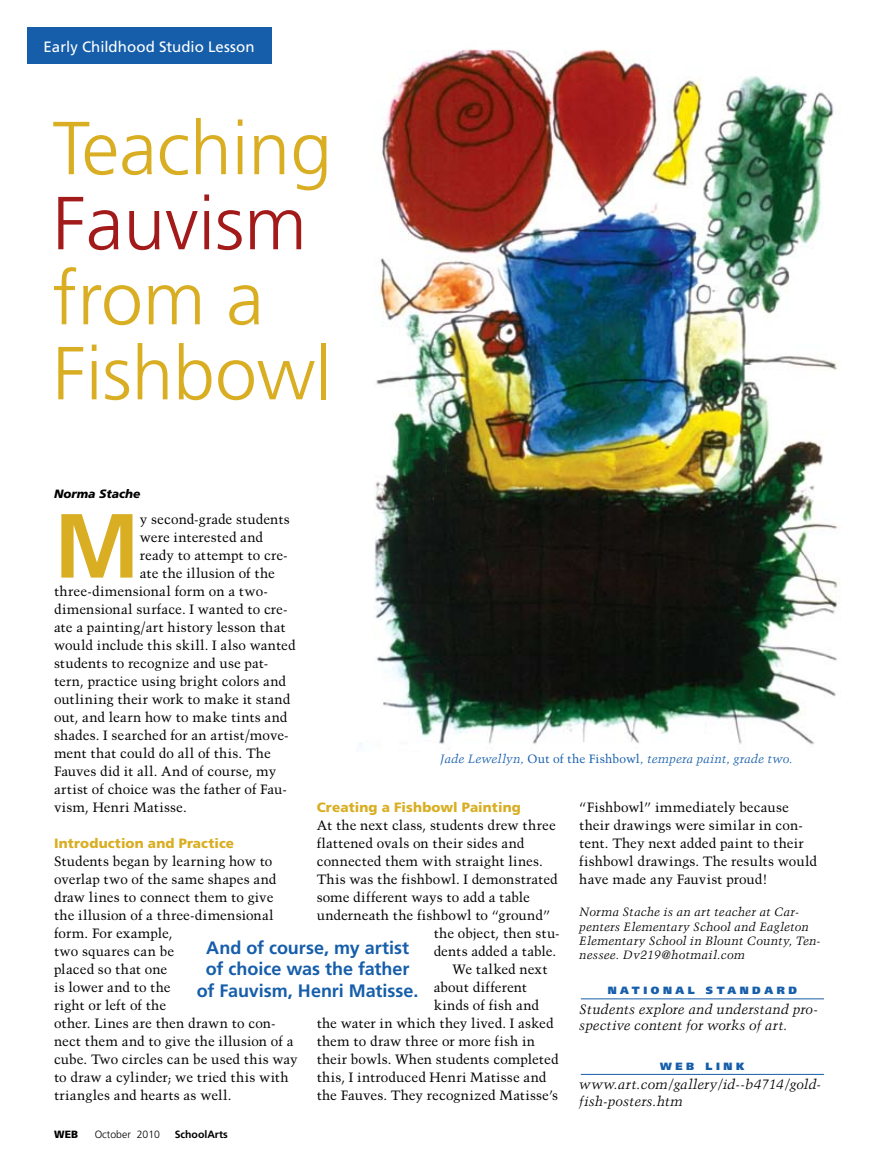
<style>
.page{position:relative;width:878px;height:1175px;background:#fff}
.page>*{position:absolute;margin:0;border:0;box-sizing:border-box;transform-origin:0 0}
.t1{font:700 90.9px "Frutiger";color:#d9ae22}
.t2{font:300 75px/75px "Frutiger";color:#d9ae22}
.t3{font:300 75px "Frutiger";color:#a21a1a}
.t4{font:700 18px/21.6px "Frutiger";color:#165eaa;text-align:center}
.t5{font:15px "Frutiger";letter-spacing:.005em;color:#fff}
.t6{font:13.5px/18px "Trump Mediaeval";letter-spacing:.005em;color:#000}
.t7{font:italic 13.5px/16.5px "Trump Mediaeval";color:#000}
.t8{font:900 13.5px "Frutiger";letter-spacing:.01em;color:#d9ae22}
.t9{font:italic 12px/14.2px "Trump Mediaeval";letter-spacing:.005em;color:#000}
.t10{font:italic 12px "Trump Mediaeval";letter-spacing:.005em;color:#165eaa}
.t11{font:italic 900 12px "Frutiger";color:#000}
.t12{font:900 10.5px "Frutiger";letter-spacing:.34em;color:#165eaa}
.t13{font:300 10.5px "Frutiger";color:#000}
.t14{font:700 10.5px "Frutiger";color:#000}
.t15{font:900 10.5px "Frutiger";color:#000}
.s1{font-style:normal}
</style>
<div class="page">
<div style="left:27px;top:27px;width:244px;height:37px;background:#165eaa"></div>
<img style="left:374px;top:49px;width:466px;height:700px">
<hr style="left:580px;top:998px;width:244px;height:1px;background:#165eaa">
<hr style="left:580px;top:1074px;width:244px;height:1px;background:#165eaa">
<p class="t5" style="left:44px;top:38px;width:212px">Early Childhood Studio Lesson</p>
<h2 class="t2" style="left:52px;top:111px;width:281px">Teaching</h2>
<h2 class="t3" style="left:52px;top:181px;width:256px">Fauvism</h2>
<h2 class="t2" style="left:52px;top:261px;width:281px">from a<br>Fishbowl</h2>
<p class="t11" style="left:54px;top:487px;width:88px">Norma Stache</p>
<h1 class="t1" style="left:54px;top:492px;width:87px">M</h1>
<p class="t6" style="left:140px;top:510px;width:151px">y second-grade students</p>
<p class="t6" style="left:140px;top:528px;width:125px">were interested and</p>
<p class="t6" style="left:140px;top:546px;width:149px">ready to attempt to cre-</p>
<p class="t6" style="left:140px;top:564px;width:136px">ate the illusion of the</p>
<p class="t6" style="left:54px;top:582px;width:215px">three-dimensional form on a two-</p>
<p class="t6" style="left:54px;top:600px;width:235px">dimensional surface. I wanted to cre-</p>
<p class="t6" style="left:54px;top:618px;width:233px">ate a painting/art history lesson that</p>
<p class="t6" style="left:54px;top:636px;width:243px">would include this skill. I also wanted</p>
<p class="t6" style="left:54px;top:654px;width:216px">students to recognize and use pat-</p>
<p class="t6" style="left:54px;top:672px;width:233px">tern, practice using bright colors and</p>
<p class="t6" style="left:54px;top:690px;width:238px">outlining their work to make it stand</p>
<p class="t6" style="left:54px;top:708px;width:235px">out, and learn how to make tints and</p>
<p class="t6" style="left:54px;top:726px;width:236px">shades. I searched for an artist/move-</p>
<p class="t6" style="left:54px;top:744px;width:218px">ment that could do all of this. The</p>
<p class="t6" style="left:54px;top:762px;width:224px">Fauves did it all. And of course, my</p>
<p class="t6" style="left:54px;top:780px;width:234px">artist of choice was the father of Fau-</p>
<p class="t6" style="left:54px;top:798px;width:134px">vism, Henri Matisse.</p>
<p class="t8" style="left:54px;top:834px;width:182px">Introduction and Practice</p>
<p class="t6" style="left:54px;top:852px;width:245px">Students began by learning how to overlap two of the same shapes and draw lines to connect them to give<br>the illusion of a three-dimensional form. For example,<br>two squares can be<br>placed so that one<br>is lower and to the<br>right or left of the<br>other. Lines are then drawn to con&shy;nect them and to give the illusion of a cube. Two circles can be used this way to draw a cylinder; we tried this with triangles and hearts as well.</p>
<p class="t10" style="left:440px;top:751px;width:354px">Jade Lewellyn, <span class="s1">Out of the Fishbowl</span>, tempera paint, grade two.</p>
<p class="t8" style="left:316px;top:798px;width:206px">Creating a Fishbowl Painting</p>
<p class="t6" style="left:316px;top:815px;width:241px">At the next class, students drew three</p>
<p class="t6" style="left:316px;top:833px;width:209px">flattened ovals on their sides and</p>
<p class="t6" style="left:316px;top:851px;width:228px">connected them with straight lines.</p>
<p class="t6" style="left:316px;top:869px;width:242px">This was the fishbowl. I demonstrated</p>
<p class="t6" style="left:316px;top:887px;width:215px">some different ways to add a table</p>
<p class="t6" style="left:316px;top:905px;width:235px">underneath the fishbowl to “ground”</p>
<p class="t6" style="left:433px;top:923px;width:127px">the object, then stu-</p>
<p class="t6" style="left:433px;top:941px;width:124px">dents added a table.</p>
<p class="t6" style="left:452px;top:959px;width:97px">We talked next</p>
<p class="t6" style="left:433px;top:977px;width:95px">about different</p>
<p class="t6" style="left:433px;top:995px;width:107px">kinds of fish and</p>
<p class="t6" style="left:316px;top:1013px;width:238px">the water in which they lived. I asked</p>
<p class="t6" style="left:316px;top:1031px;width:220px">them to draw three or more fish in</p>
<p class="t6" style="left:316px;top:1049px;width:243px">their bowls. When students completed</p>
<p class="t6" style="left:316px;top:1067px;width:231px">this, I introduced Henri Matisse and</p>
<p class="t6" style="left:316px;top:1085px;width:243px">the Fauves. They recognized Matisse’s</p>
<p class="t6" style="left:579px;top:798px;width:239px">“Fishbowl” immediately because their drawings were similar in con&shy;tent. They next added paint to their fishbowl drawings. The results would have made any Fauvist proud!</p>
<p class="t9" style="left:579px;top:905px;width:243px">Norma Stache is an art teacher at Car&shy;penters Elementary School and Eagleton Elementary School in Blount County, Ten&shy;nessee. Dv219@hotmail.com</p>
<p class="t12" style="left:607px;top:984px;width:191px">NATIONAL STANDARD</p>
<p class="t7" style="left:579px;top:1000px;width:240px">Students explore and understand pro&shy;spective content for works of art.</p>
<p class="t12" style="left:660px;top:1059px;width:86px">WEB LINK</p>
<p class="t7" style="left:579px;top:1076px;width:243px">www.art.com/gallery/id--b4714/gold&shy;fish-posters.htm</p>
<h3 class="t4" style="left:197px;top:936px;width:223px">And of course, my artist of choice was the father of Fauvism, Henri Matisse.</h3>
<p class="t15" style="left:54px;top:1128px;width:25px">WEB</p>
<p class="t13" style="left:95px;top:1128px;width:67px">October 2010</p>
<p class="t14" style="left:175px;top:1128px;width:55px">SchoolArts</p>
</div>
